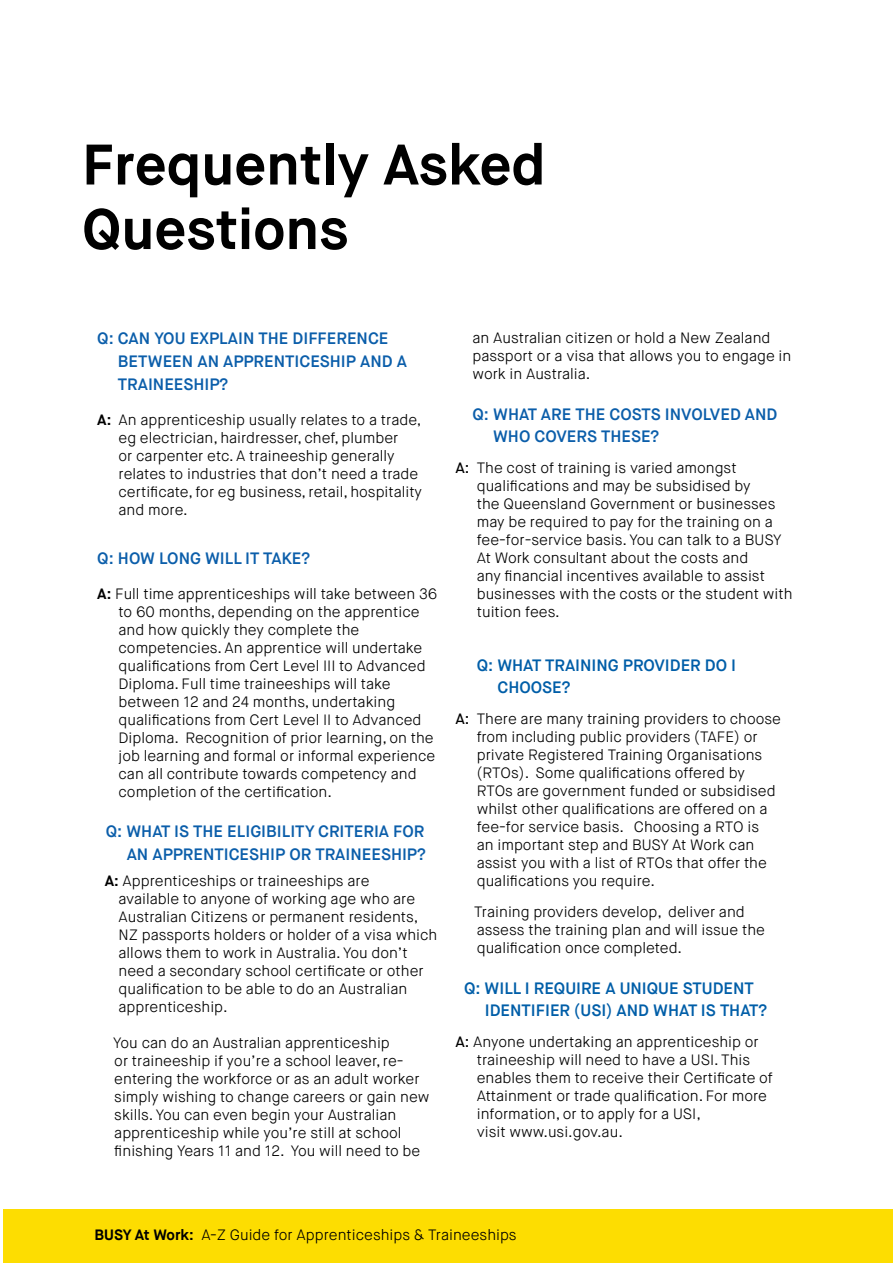
<style>
.page{position:relative;width:893px;height:1263px;background:#fff}
.page>*{position:absolute;margin:0;border:0;box-sizing:border-box;transform-origin:0 0}
.t1{font:700 57px/64.5px "Maison Neue";color:#000}
.t2{font:600 16.5px/22.5px "Maison Neue";color:#0b5eaa}
.t3{font:600 16.5px/22.5px "Maison Neue";color:#005ea8}
.t4{font:300 15px/18px "Maison Neue";color:#000}
.s1{font-weight:700}
.s2{font-weight:500}
</style>
<div class="page">
<div style="left:3px;top:1210px;width:890px;height:53px;background:#fddd01"></div>
<h1 class="t1" style="left:82px;top:133px;width:465px">Frequently Asked<br>Questions</h1>
<p class="t2" style="left:118px;top:328px;width:291px;text-indent:-21px">Q: CAN YOU EXPLAIN THE DIFFERENCE<br>BETWEEN AN APPRENTICESHIP AND A<br>TRAINEESHIP?</p>
<p class="t4" style="left:119px;top:410px;width:305px;text-indent:-21px"><span class="s1">A:</span> An apprenticeship usually relates to a trade, eg electrician, hairdresser, chef, plumber<br>or carpenter etc. A traineeship generally relates to industries that don’t need a trade certificate, for eg business, retail, hospitality and more.</p>
<p class="t2" style="left:97px;top:547px;width:214px">Q: HOW LONG WILL IT TAKE?</p>
<p class="t4" style="left:119px;top:584px;width:320px;text-indent:-21px"><span class="s1">A:</span> Full time apprenticeships will take between 36 to 60 months, depending on the apprentice and how quickly they complete the competencies. An apprentice will undertake qualifications from Cert Level III to Advanced Diploma. Full time traineeships will take between 12 and 24 months, undertaking qualifications from Cert Level II to Advanced Diploma. Recognition of prior learning, on the job learning and formal or informal experience can all contribute towards competency and completion of the certification.</p>
<p class="t2" style="left:106px;top:820px;width:321px;text-align:right">Q: WHAT IS THE ELIGIBILITY CRITERIA FOR<br>AN APPRENTICESHIP OR TRAINEESHIP?</p>
<p class="t4" style="left:119px;top:872px;width:320px;text-indent:-14px"><span class="s1">A:</span> Apprenticeships or traineeships are<br>available to anyone of working age who are Australian Citizens or permanent residents, NZ passports holders or holder of a visa which allows them to work in Australia. You don’t need a secondary school certificate or other qualification to be able to do an Australian apprenticeship.</p>
<p class="t4" style="left:113px;top:1034px;width:318px">You can do an Australian apprenticeship<br>or traineeship if you’re a school leaver, re&shy;entering the workforce or as an adult worker simply wishing to change careers or gain new skills. You can even begin your Australian apprenticeship while you’re still at school finishing Years 11 and 12. You will need to be</p>
<p class="t4" style="left:472px;top:329px;width:320px">an Australian citizen or hold a New Zealand passport or a visa that allows you to engage in work in Australia.</p>
<p class="t2" style="left:493px;top:403px;width:286px;text-indent:-21px">Q: WHAT ARE THE COSTS INVOLVED AND<br>WHO COVERS THESE?</p>
<p class="t4" style="left:477px;top:459px;width:317px;text-indent:-21px"><span class="s2">A:</span> The cost of training is varied amongst qualifications and may be subsidised by<br>the Queensland Government or businesses may be required to pay for the training on a fee-for-service basis. You can talk to a BUSY At Work consultant about the costs and<br>any financial incentives available to assist businesses with the costs or the student with tuition fees.</p>
<p class="t3" style="left:497px;top:654px;width:240px;text-indent:-21px">Q: WHAT TRAINING PROVIDER DO I<br>CHOOSE?</p>
<p class="t4" style="left:477px;top:710px;width:306px;text-indent:-21px"><span class="s2">A:</span> There are many training providers to choose from including public providers (TAFE) or private Registered Training Organisations (RTOs). Some qualifications offered by RTOs are government funded or subsidised whilst other qualifications are offered on a fee-for service basis. Choosing a RTO is<br>an important step and BUSY At Work can assist you with a list of RTOs that offer the qualifications you require.</p>
<p class="t4" style="left:474px;top:903px;width:292px">Training providers develop, deliver and assess the training plan and will issue the qualification once completed.</p>
<p class="t3" style="left:485px;top:977px;width:284px;text-indent:-21px">Q: WILL I REQUIRE A UNIQUE STUDENT<br>IDENTIFIER (USI) AND WHAT IS THAT?</p>
<p class="t4" style="left:477px;top:1033px;width:298px;text-indent:-21px"><span class="s2">A:</span> Anyone undertaking an apprenticeship or traineeship will need to have a USI. This enables them to receive their Certificate of Attainment or trade qualification. For more information, or to apply for a USI,<br>visit www.usi.gov.au.</p>
<p class="t4" style="left:95px;top:1226px;width:424px"><span class="s1">BUSY At Work:</span> A-Z Guide for Apprenticeships &amp; Traineeships</p>
</div>
